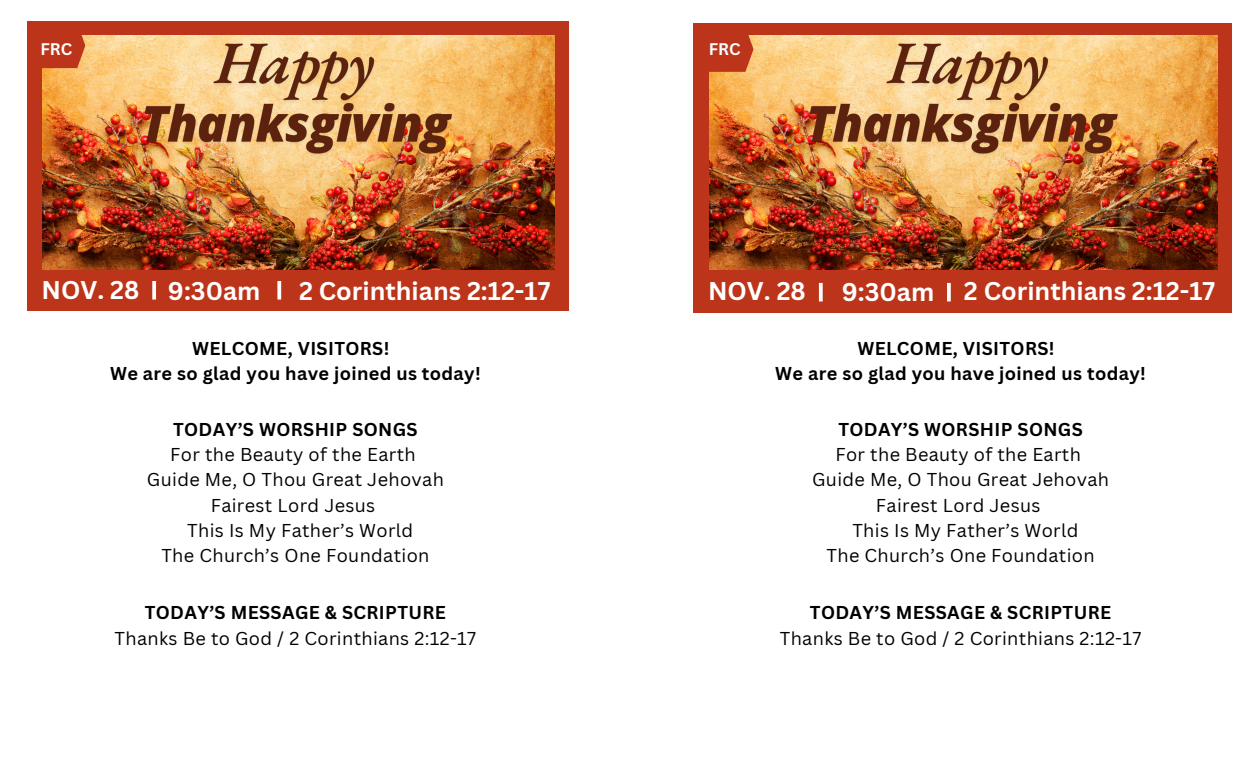
<style>
.page{position:relative;width:1260px;height:765px;background:#fff}
.page>*{position:absolute;margin:0;border:0;box-sizing:border-box;transform-origin:0 0}
.t1{font:700 25px "Canva Sans";color:#fff}
.t2{font:18.12px/25.2px "Canva Sans";letter-spacing:.02em;color:#000;text-align:center}
.t3{font:700 18.12px/25.2px "Canva Sans";letter-spacing:.02em;color:#000;text-align:center}
.t4{font:700 16.38px "Canva Sans";color:#fff}
</style>
<div class="page">
<div style="left:28px;top:22px;width:540px;height:289px;background:#bc351b"></div>
<img style="left:43px;top:36px;width:512px;height:233px">
<svg style="left:152px;top:281px;width:4px;height:19px"></svg>
<svg style="left:277px;top:281px;width:4px;height:19px"></svg>
<div style="left:693px;top:23px;width:539px;height:289px;background:#bc351b"></div>
<img style="left:710px;top:36px;width:508px;height:233px">
<svg style="left:819px;top:283px;width:4px;height:18px"></svg>
<svg style="left:43px;top:35px;width:42px;height:33px"></svg>
<img style="left:208px;top:35px;width:173px;height:54px">
<img style="left:140px;top:89px;width:318px;height:71px">
<img style="left:805px;top:89px;width:318px;height:71px">
<img style="left:881px;top:35px;width:173px;height:74px">
<svg style="left:709px;top:35px;width:45px;height:37px"></svg>
<svg style="left:947px;top:283px;width:4px;height:18px"></svg>
<h3 class="t4" style="left:41px;top:37px;width:33px">FRC</h3>
<h4 class="t4" style="left:709px;top:37px;width:33px">FRC</h4>
<h5 class="t1" style="left:168px;top:273px;width:94px">9:30am</h5>
<p class="t1" style="left:299px;top:273px;width:253px">2 Corinthians 2:12-17</p>
<p class="t1" style="left:842px;top:274px;width:94px">9:30am</p>
<p class="t1" style="left:42px;top:273px;width:99px">NOV. 28</p>
<h4 class="t1" style="left:708px;top:273px;width:99px">NOV. 28</h4>
<h4 class="t1" style="left:964px;top:273px;width:253px">2 Corinthians 2:12-17</h4>
<h4 class="t3" style="left:110px;top:335px;width:372px">WELCOME, VISITORS!<br>We are so glad you have joined us today!</h4>
<h6 class="t3" style="left:173px;top:416px;width:246px">TODAY’S WORSHIP SONGS</h6>
<p class="t2" style="left:170px;top:441px;width:247px">For the Beauty of the Earth</p>
<p class="t2" style="left:147px;top:467px;width:298px">Guide Me, O Thou Great Jehovah</p>
<p class="t2" style="left:211px;top:492px;width:166px">Fairest Lord Jesus</p>
<p class="t2" style="left:161px;top:517px;width:270px">This Is My Father’s World<br>The Church’s One Foundation</p>
<p class="t3" style="left:145px;top:600px;width:303px">TODAY’S MESSAGE &amp; SCRIPTURE</p>
<p class="t2" style="left:115px;top:625px;width:363px">Thanks Be to God / 2 Corinthians 2:12-17</p>
<h6 class="t3" style="left:775px;top:335px;width:372px">WELCOME, VISITORS!<br>We are so glad you have joined us today!</h6>
<p class="t3" style="left:838px;top:416px;width:246px">TODAY’S WORSHIP SONGS</p>
<p class="t2" style="left:836px;top:441px;width:247px">For the Beauty of the Earth</p>
<p class="t2" style="left:812px;top:467px;width:298px">Guide Me, O Thou Great Jehovah</p>
<p class="t2" style="left:876px;top:492px;width:166px">Fairest Lord Jesus</p>
<p class="t2" style="left:827px;top:517px;width:270px">This Is My Father’s World<br>The Church’s One Foundation</p>
<p class="t3" style="left:810px;top:600px;width:303px">TODAY’S MESSAGE &amp; SCRIPTURE</p>
<p class="t2" style="left:780px;top:625px;width:363px">Thanks Be to God / 2 Corinthians 2:12-17</p>
</div>
